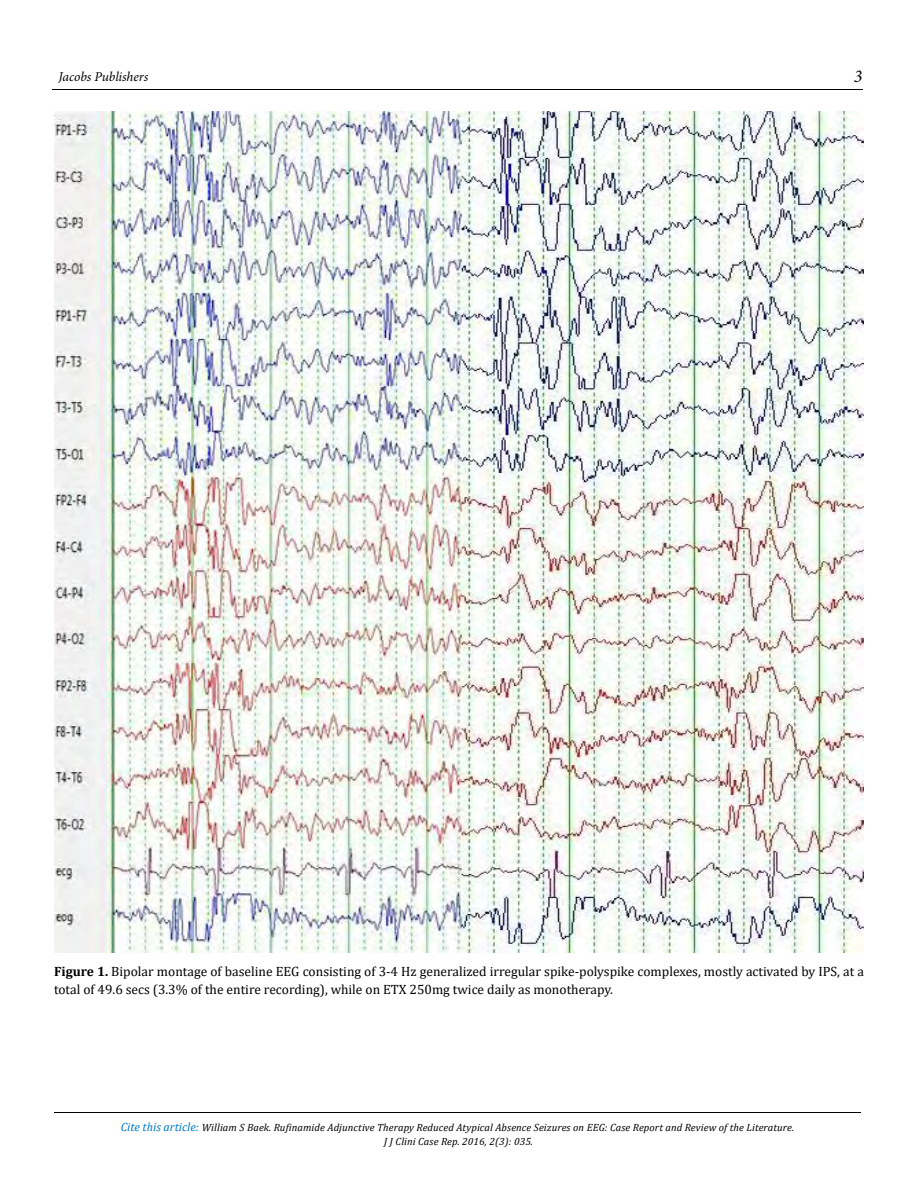
<style>
.page{position:relative;width:918px;height:1188px;background:#fff}
.page>*{position:absolute;margin:0;border:0;box-sizing:border-box;transform-origin:0 0}
.t1{font:italic 18px "Minion Pro";color:#000}
.t2{font:13.5px/18px "Cambria";color:#000}
.t3{font:italic 13.5px "Minion Pro";letter-spacing:-.005em;color:#000}
.t4{font:italic 10.5px/13.5px "Cambria";letter-spacing:.01em;color:#000;text-align:center}
.s1{font-weight:700}
.s2{font-size:12px;color:#007bca}
</style>
<div class="page">
<hr style="left:52px;top:89px;width:810px;height:1px;background:#000100">
<hr style="left:55px;top:1112px;width:806px;height:1px;background:#000100">
<img style="left:54px;top:112px;width:810px;height:840px">
<p class="t3" style="left:59px;top:68px;width:91px">Jacobs Publishers</p>
<h1 class="t1" style="left:854px;top:64px;width:10px">3</h1>
<p class="t2" style="left:54px;top:963px;width:811px"><span class="s1">Figure 1.</span> Bipolar montage of baseline EEG consisting of 3-4 Hz generalized irregular spike-polyspike complexes, mostly activated by IPS, at a total of 49.6 secs (3.3% of the entire recording), while on ETX 250mg twice daily as monotherapy.</p>
<p class="t4" style="left:121px;top:1121px;width:675px"><span class="s2">Cite this article:</span> William S Baek. Rufinamide Adjunctive Therapy Reduced Atypical Absence Seizures on EEG: Case Report and Review of the Literature.<br>J J Clini Case Rep. 2016, 2(3): 035.</p>
</div>
